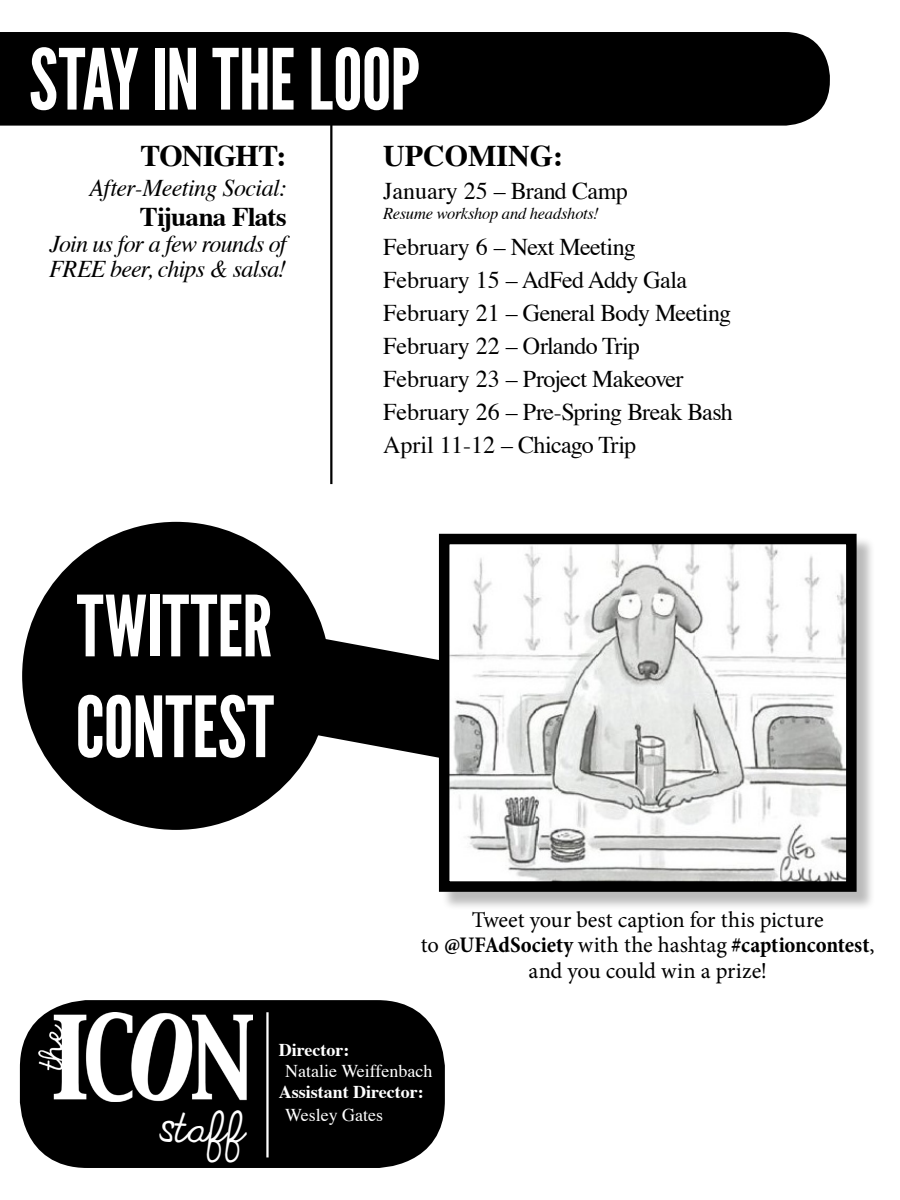
<style>
.page{position:relative;width:900px;height:1200px;background:#fff}
.page>*{position:absolute;margin:0;border:0;box-sizing:border-box;transform-origin:0 0}
.t1{font:84px "League Gothic";color:#fff}
.t2{font:39px "The Only Exception";color:#fff}
.Article_Title{font:700 30px "Times";color:#000}
.Article_Title-2{font:700 30px "Times";letter-spacing:-.035em;color:#000}
.Article_Title-3{font:700 27px "Times";letter-spacing:-.025em;color:#000}
.t3{font:24px "Times";letter-spacing:-.01em;color:#000}
.Article_Title-4{font:italic 24px/25.5px "Times";letter-spacing:-.03em;color:#000}
.t4{font:22.5px/25.5px "Minion Pro";color:#000;text-align:center}
.t5{font:18px "Times";color:#fff}
.t6{font:700 18px "Times";color:#fff}
.t7{font:italic 16.5px "Times";letter-spacing:-.015em;color:#000}
.s1{font-weight:700;font-stretch:condensed}
.s2{font-family:"Follow You Intothe World"}
</style>
<div class="page">
<hr style="left:330px;top:70px;width:2px;height:414px;background:#000">
<div style="left:20px;top:1000px;width:425px;height:168px;background:#000;border-radius:68px"></div>
<div style="left:0;top:32px;width:830px;height:94px;background:#000"></div>
<svg style="left:278px;top:624px;width:161px;height:168px;fill:#000"></svg>
<img style="left:32px;top:1012px;width:220px;height:89px">
<div style="left:441px;top:536px;width:434px;height:374px;background:#000;opacity:.27"></div>
<img style="left:450px;top:545px;width:396px;height:336px">
<div style="left:439px;top:534px;width:418px;height:358px;border:10px solid #000"></div>
<div style="left:22px;top:522px;width:308px;height:308px;background:#000;border-radius:50%"></div>
<hr style="left:266px;top:1012px;width:3px;height:145px;background:#fff">
<p class="t1" style="left:29px;top:31px;width:392px">STAY IN THE LOOP</p>
<p class="Article_Title-2" style="left:141px;top:128px;width:148px">TONIGHT:</p>
<p class="Article_Title-4" style="left:89px;top:174px;width:199px">After-Meeting Social:</p>
<p class="Article_Title-3" style="left:140px;top:191px;width:148px">Tijuana Flats</p>
<p class="Article_Title-4" style="left:49px;top:230px;width:239px">Join us for a few rounds of<br>FREE beer, chips &amp; salsa!</p>
<p class="t1" style="left:77px;top:578px;width:197px">TWITTER</p>
<p class="t1" style="left:75px;top:679px;width:200px">CONTEST</p>
<p class="Article_Title" style="left:383px;top:128px;width:181px">UPCOMING:</p>
<p class="t3" style="left:383px;top:169px;width:246px">January 25 – Brand Camp</p>
<p class="t7" style="left:383px;top:199px;width:217px">Resume workshop and headshots!</p>
<p class="t3" style="left:383px;top:224px;width:254px">February 6 – Next Meeting</p>
<p class="t3" style="left:383px;top:257px;width:305px">February 15 – AdFed Addy Gala</p>
<p class="t3" style="left:383px;top:290px;width:349px">February 21 – General Body Meeting</p>
<p class="t3" style="left:383px;top:323px;width:258px">February 22 – Orlando Trip</p>
<p class="t3" style="left:383px;top:356px;width:302px">February 23 – Project Makeover</p>
<p class="t3" style="left:383px;top:389px;width:351px">February 26 – Pre-Spring Break Bash</p>
<p class="t3" style="left:383px;top:422px;width:254px">April 11-12 – Chicago Trip</p>
<p class="t4" style="left:421px;top:907px;width:455px">Tweet your best caption for this picture<br>to <span class="s1">@UFAdSociety</span> with the hashtag <span class="s1">#captioncontest</span>, and you could win a prize!</p>
<p class="t2" style="left:159px;top:1106px;width:89px"><span class="s2">s</span>taff</p>
<p class="t6" style="left:279px;top:1032px;width:72px">Director:</p>
<p class="t6" style="left:279px;top:1075px;width:147px">Assistant Director:</p>
<p class="t5" style="left:285px;top:1054px;width:149px">Natalie Weiffenbach</p>
<p class="t5" style="left:285px;top:1099px;width:100px">Wesley Gates</p>
</div>
